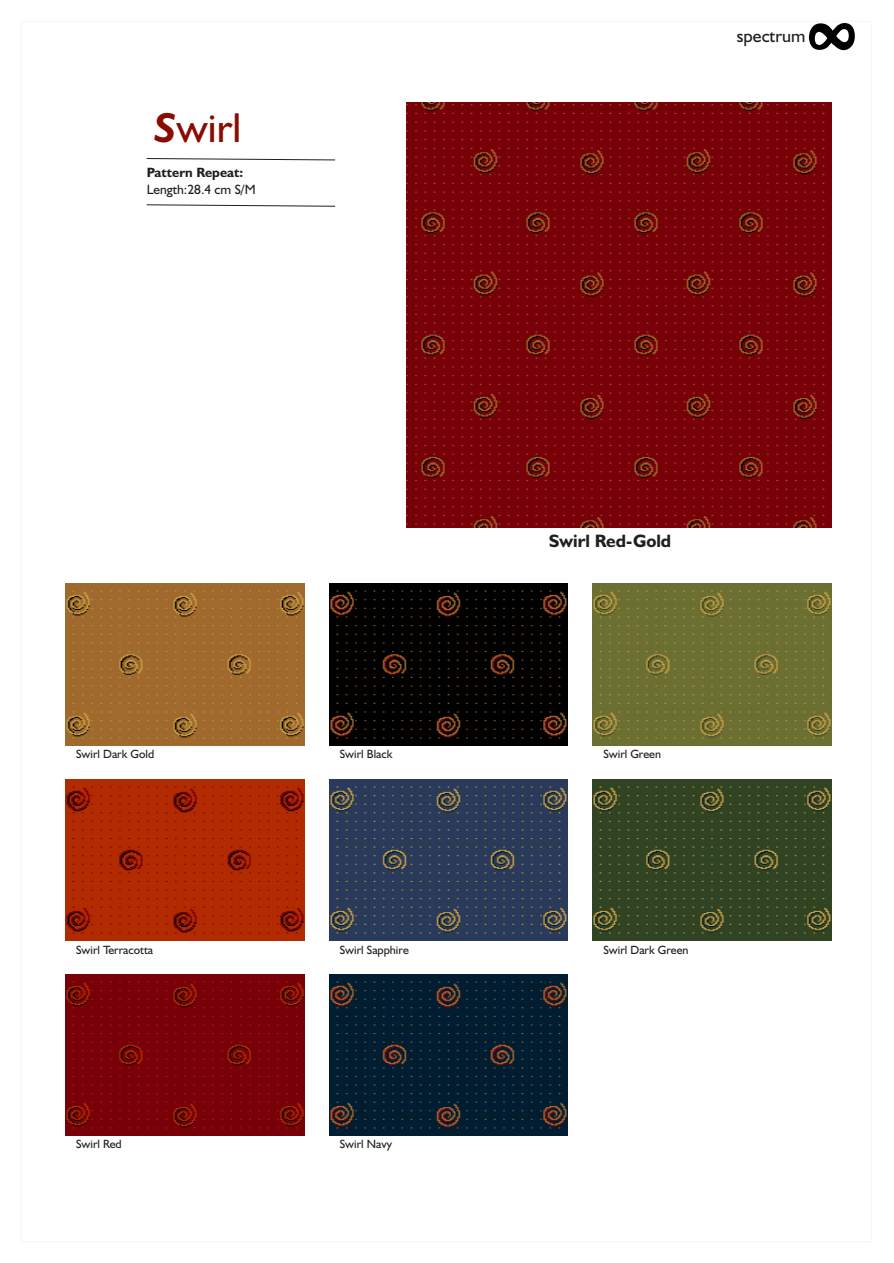
<style>
.page{position:relative;width:894px;height:1263px;background:#fff}
.page>*{position:absolute;margin:0;border:0;box-sizing:border-box;transform-origin:0 0}
.t1{font:42px "Humanst 521 BT";color:#8b0a02}
.t2{font:700 18px "Humanst 521 BT";color:#231f20}
.t3{font:18px "Humanst 521 BT";color:#231f20}
.t4{font:13.5px "Humanst 521 BT";color:#231f20}
.t5{font:700 13.5px "Humanst 521 BT";color:#231f20}
.t6{font:12px "Humanst 521 BT";color:#231f20}
.s1{font-weight:700;font-style:italic}
</style>
<div class="page">
<svg style="left:146px;top:158px;width:190px;height:3px"></svg>
<svg style="left:146px;top:204px;width:190px;height:3px"></svg>
<img style="left:65px;top:779px;width:239px;height:162px">
<img style="left:329px;top:779px;width:239px;height:162px">
<img style="left:65px;top:584px;width:239px;height:161px">
<img style="left:593px;top:779px;width:239px;height:162px">
<img style="left:593px;top:584px;width:239px;height:161px">
<img style="left:329px;top:974px;width:239px;height:162px">
<img style="left:65px;top:974px;width:239px;height:162px">
<img style="left:406px;top:102px;width:426px;height:425px">
<img style="left:329px;top:584px;width:239px;height:161px">
<svg style="left:809px;top:23px;width:46px;height:28px"></svg>
<h1 class="t1" style="left:154px;top:110px;width:89px"><span class="s1">S</span>wirl</h1>
<p class="t5" style="left:147px;top:167px;width:98px">Pattern Repeat:</p>
<p class="t4" style="left:147px;top:183px;width:110px">Length:28.4 cm S/M</p>
<p class="t6" style="left:76px;top:749px;width:80px">Swirl Dark Gold</p>
<p class="t6" style="left:76px;top:945px;width:79px">Swirl Terracotta</p>
<p class="t6" style="left:340px;top:749px;width:54px">Swirl Black</p>
<p class="t6" style="left:340px;top:945px;width:71px">Swirl Sapphire</p>
<p class="t6" style="left:76px;top:1139px;width:47px">Swirl Red</p>
<p class="t6" style="left:340px;top:1139px;width:54px">Swirl Navy</p>
<h2 class="t3" style="left:737px;top:28px;width:70px">spectrum</h2>
<h2 class="t2" style="left:549px;top:534px;width:124px">Swirl Red-Gold</h2>
<p class="t6" style="left:603px;top:749px;width:59px">Swirl Green</p>
<p class="t6" style="left:603px;top:945px;width:87px">Swirl Dark Green</p>
</div>
